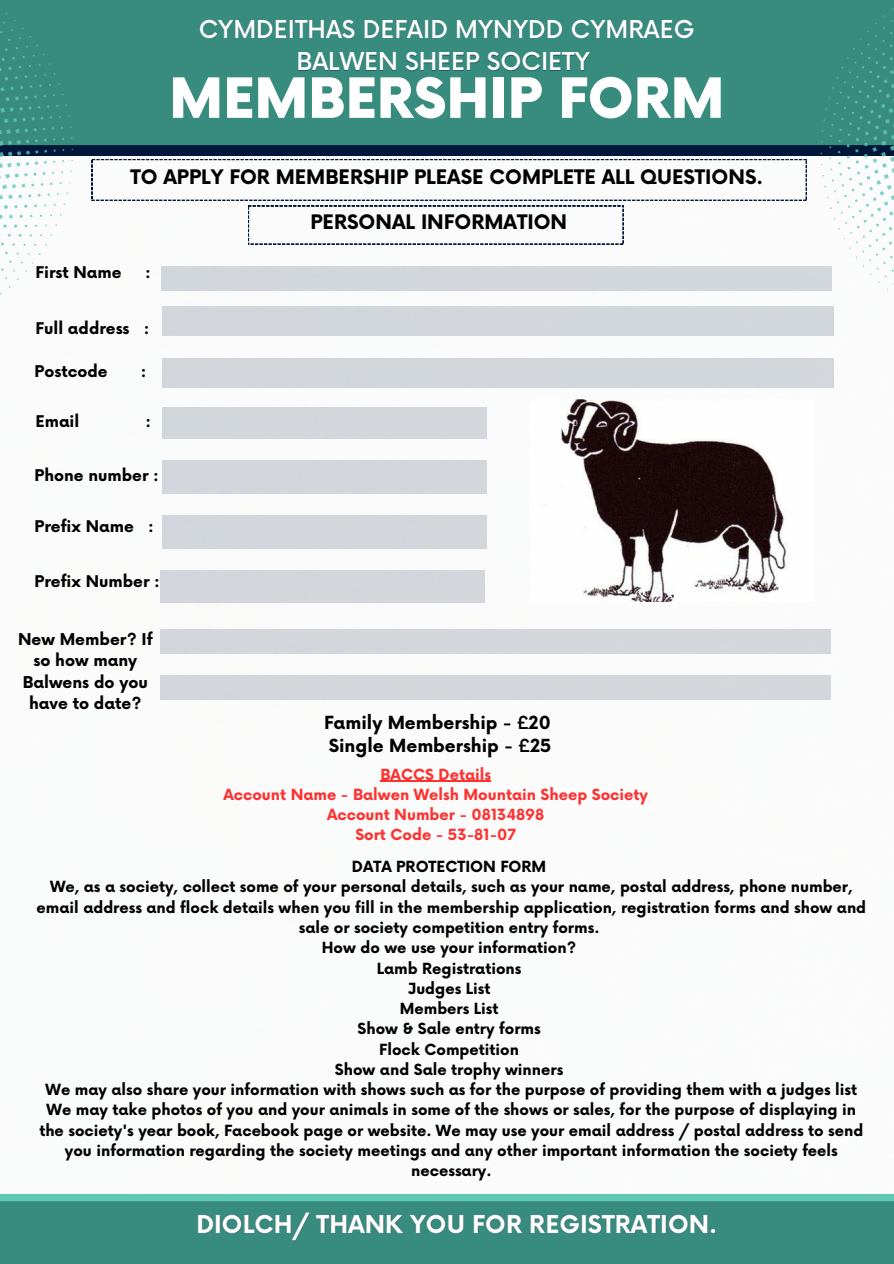
<style>
.page{position:relative;width:894px;height:1264px;background:#fff}
.page>*{position:absolute;margin:0;border:0;box-sizing:border-box;transform-origin:0 0}
.t1{font:900 54px "Now";color:#fff}
.t2{font:500 24px "Now";color:#fff}
.t3{font:700 24px "Now";color:#fff}
.t4{font:700 19.5px "Now";color:#000}
.t5{font:700 17.55px/23.9px "Now";color:#000}
.t6{font:700 15.9px/21.3px "Now";color:#000;text-align:center}
.t7{font:700 15.75px "Now";color:#000}
.t8{font:700 15px/20.2px "Now";color:#000;text-align:center}
.t9{font:700 15px "Now";color:#ff3131}
</style>
<div class="page">
<img style="left:73px;top:155px;width:761px;height:627px">
<div style="left:73px;top:0;width:747px;height:155px;background:#388c7d"></div>
<svg style="left:92px;top:159px;width:714px;height:85px"></svg>
<div style="left:161px;top:266px;width:671px;height:24px;background:#d2d7dc"></div>
<div style="left:161px;top:306px;width:672px;height:29px;background:#d2d7dc"></div>
<div style="left:161px;top:460px;width:325px;height:33px;background:#d3d7dc"></div>
<div style="left:161px;top:407px;width:325px;height:31px;background:#d3d7dc"></div>
<svg style="left:0;top:1194px;width:893px;height:69px;background:#3c9282"></svg>
<svg style="left:0;top:0;width:73px;height:295px"></svg>
<svg style="left:820px;top:0;width:73px;height:329px"></svg>
<div style="left:161px;top:515px;width:325px;height:33px;background:#d3d7dc"></div>
<img style="left:529px;top:399px;width:283px;height:203px">
<div style="left:159px;top:570px;width:325px;height:32px;background:#d3d7dc"></div>
<div style="left:159px;top:629px;width:671px;height:25px;background:#d3d7dc"></div>
<div style="left:159px;top:675px;width:671px;height:24px;background:#d3d7dc"></div>
<div style="left:161px;top:359px;width:672px;height:29px;background:#d2d7dc"></div>
<hr style="left:380px;top:780px;width:111px;height:1px;background:#ff3131">
<h1 class="t2" style="left:199px;top:16px;width:497px">CYMDEITHAS DEFAID MYNYDD CYMRAEG</h1>
<p class="t2" style="left:296px;top:49px;width:295px">BALWEN SHEEP SOCIETY</p>
<h2 class="t1" style="left:169px;top:69px;width:556px">MEMBERSHIP FORM</h2>
<h3 class="t4" style="left:130px;top:166px;width:634px">TO APPLY FOR MEMBERSHIP PLEASE COMPLETE ALL QUESTIONS.</h3>
<p class="t4" style="left:310px;top:212px;width:258px">PERSONAL INFORMATION</p>
<p class="t7" style="left:36px;top:264px;width:87px">First Name</p>
<p class="t7" style="left:145px;top:264px;width:7px">:</p>
<p class="t7" style="left:36px;top:319px;width:115px">Full address :</p>
<p class="t7" style="left:35px;top:363px;width:74px">Postcode</p>
<p class="t7" style="left:141px;top:363px;width:7px">:</p>
<p class="t7" style="left:36px;top:412px;width:45px">Email</p>
<p class="t7" style="left:146px;top:412px;width:7px">:</p>
<p class="t7" style="left:35px;top:467px;width:126px">Phone number :</p>
<p class="t7" style="left:35px;top:518px;width:120px">Prefix Name :</p>
<p class="t7" style="left:35px;top:573px;width:127px">Prefix Number :</p>
<p class="t6" style="left:18px;top:629px;width:136px">New Member? If so how many<br>Balwens do you have to date?</p>
<p class="t5" style="left:324px;top:711px;width:229px">Family Membership - £20<br>Single Membership - £25</p>
<p class="t9" style="left:380px;top:766px;width:112px">BACCS Details</p>
<p class="t9" style="left:223px;top:786px;width:426px">Account Name - Balwen Welsh Mountain Sheep Society</p>
<p class="t9" style="left:327px;top:806px;width:219px">Account Number - 08134898</p>
<p class="t9" style="left:355px;top:826px;width:162px">Sort Code - 53-81-07</p>
<p class="t8" style="left:352px;top:857px;width:196px">DATA PROTECTION FORM</p>
<h4 class="t8" style="left:37px;top:877px;width:830px">We, as a society, collect some of your personal details, such as your name, postal address, phone number, email address and flock details when you fill in the membership application, registration forms and show and sale or society competition entry forms.</h4>
<p class="t8" style="left:322px;top:938px;width:256px">How do we use your information?</p>
<p class="t8" style="left:376px;top:958px;width:146px">Lamb Registrations</p>
<p class="t8" style="left:407px;top:979px;width:84px">Judges List</p>
<p class="t8" style="left:399px;top:999px;width:100px">Members List</p>
<p class="t8" style="left:357px;top:1019px;width:185px">Show &amp; Sale entry forms</p>
<p class="t8" style="left:379px;top:1039px;width:141px">Flock Competition</p>
<p class="t8" style="left:335px;top:1060px;width:230px">Show and Sale trophy winners</p>
<p class="t8" style="left:39px;top:1080px;width:825px">We may also share your information with shows such as for the purpose of providing them with a judges list We may take photos of you and your animals in some of the shows or sales, for the purpose of displaying in the society's year book, Facebook page or website. We may use your email address / postal address to send you information regarding the society meetings and any other important information the society feels necessary.</p>
<p class="t3" style="left:196px;top:1211px;width:522px">DIOLCH/ THANK YOU FOR REGISTRATION.</p>
</div>
